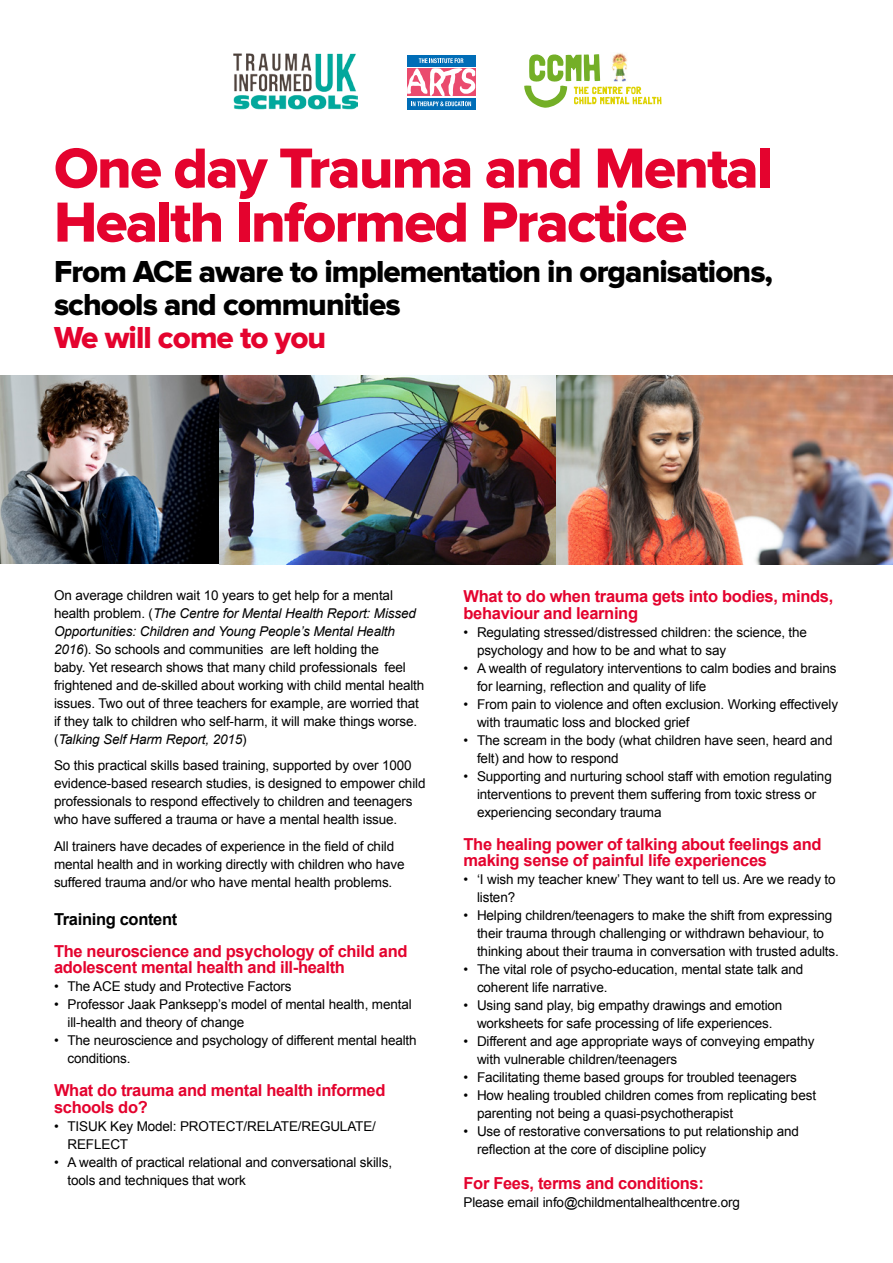
<style>
.page{position:relative;width:893px;height:1263px;background:#fff}
.page>*{position:absolute;margin:0;border:0;box-sizing:border-box;transform-origin:0 0}
.t1{font:58.5px/54px "Proxima Nova Extrabld";letter-spacing:-.03em;color:#e4032e}
.t2{font:31.5px/33px "Proxima Nova Extrabld";letter-spacing:-.03em;color:#000}
.t3{font:31.5px "Proxima Nova Extrabld";letter-spacing:-.03em;color:#e4032e}
.t4{font:700 16.5px/16.5px "Arial";letter-spacing:-.02em;color:#e4032e}
.t5{font:700 16.5px "Arial";letter-spacing:-.02em;color:#000}
.t6{font:13.5px/18px "Arial";letter-spacing:-.01em;color:#000}
.s1{font-style:italic}
</style>
<div class="page">
<img style="left:0;top:375px;width:893px;height:189px">
<img style="left:234px;top:53px;width:124px;height:57px">
<svg style="left:524px;top:54px;width:137px;height:54px"></svg>
<img style="left:610px;top:53px;width:21px;height:28px">
<svg style="left:407px;top:106px;width:68px;height:4px"></svg>
<div style="left:407px;top:55px;width:68px;height:12px;background:#006db7"></div>
<svg style="left:407px;top:58px;width:68px;height:48px"></svg>
<p class="t1" style="left:54px;top:144px;width:720px">One day Trauma and Mental<br>Health Informed Practice</p>
<p class="t2" style="left:54px;top:256px;width:721px">From ACE aware to implementation in organisations, schools and communities</p>
<p class="t3" style="left:54px;top:323px;width:274px">We will come to you</p>
<p class="t6" style="left:54px;top:586px;width:372px">On average children wait 10 years to get help for a mental health problem. (<span class="s1">The Centre for Mental Health Report: Missed Opportunities: Children and Young People’s Mental Health 2016</span>). So schools and communities are left holding the<br>baby. Yet research shows that many child professionals feel frightened and de-skilled about working with child mental health issues. Two out of three teachers for example, are worried that if they talk to children who self-harm, it will make things worse. (<span class="s1">Talking Self Harm Report, 2015</span>)</p>
<p class="t6" style="left:54px;top:757px;width:373px">So this practical skills based training, supported by over 1000 evidence-based research studies, is designed to empower child professionals to respond effectively to children and teenagers who have suffered a trauma or have a mental health issue.</p>
<p class="t6" style="left:54px;top:837px;width:352px">All trainers have decades of experience in the field of child mental health and in working directly with children who have suffered trauma and/or who have mental health problems.</p>
<p class="t5" style="left:54px;top:909px;width:125px">Training content</p>
<p class="t4" style="left:54px;top:943px;width:355px">The neuroscience and psychology of child and adolescent mental health and ill-health</p>
<p class="t6" style="left:54px;top:978px;width:239px">• The ACE study and Protective Factors</p>
<p class="t6" style="left:68px;top:996px;width:346px;text-indent:-14px">• Professor Jaak Panksepp’s model of mental health, mental ill-health and theory of change</p>
<p class="t6" style="left:68px;top:1032px;width:351px;text-indent:-14px">• The neuroscience and psychology of different mental health conditions.</p>
<p class="t4" style="left:54px;top:1083px;width:333px">What do trauma and mental health informed schools do?</p>
<p class="t6" style="left:68px;top:1117px;width:310px;text-indent:-14px">• TISUK Key Model: PROTECT/RELATE/REGULATE/<br>REFLECT</p>
<p class="t6" style="left:68px;top:1153px;width:326px;text-indent:-14px">• A wealth of practical relational and conversational skills, tools and techniques that work</p>
<p class="t4" style="left:463px;top:588px;width:371px">What to do when trauma gets into bodies, minds, behaviour and learning</p>
<p class="t6" style="left:477px;top:623px;width:332px;text-indent:-14px">• Regulating stressed/distressed children: the science, the psychology and how to be and what to say</p>
<p class="t6" style="left:477px;top:659px;width:361px;text-indent:-14px">• A wealth of regulatory interventions to calm bodies and brains for learning, reflection and quality of life</p>
<p class="t6" style="left:477px;top:695px;width:363px;text-indent:-14px">• From pain to violence and often exclusion. Working effectively with traumatic loss and blocked grief</p>
<p class="t6" style="left:477px;top:731px;width:357px;text-indent:-14px">• The scream in the body (what children have seen, heard and felt) and how to respond</p>
<p class="t6" style="left:477px;top:767px;width:356px;text-indent:-14px">• Supporting and nurturing school staff with emotion regulating interventions to prevent them suffering from toxic stress or experiencing secondary trauma</p>
<p class="t4" style="left:463px;top:836px;width:359px">The healing power of talking about feelings and making sense of painful life experiences</p>
<p class="t6" style="left:477px;top:870px;width:360px;text-indent:-14px">• ‘I wish my teacher knew’ They want to tell us. Are we ready to listen?</p>
<p class="t6" style="left:477px;top:906px;width:363px;text-indent:-14px">• Helping children/teenagers to make the shift from expressing their trauma through challenging or withdrawn behaviour, to thinking about their trauma in conversation with trusted adults.</p>
<p class="t6" style="left:477px;top:960px;width:328px;text-indent:-14px">• The vital role of psycho-education, mental state talk and coherent life narrative.</p>
<p class="t6" style="left:463px;top:996px;width:320px;text-align:center">• Using sand play, big empathy drawings and emotion worksheets for safe processing of life experiences.</p>
<p class="t6" style="left:477px;top:1032px;width:339px;text-indent:-14px">• Different and age appropriate ways of conveying empathy with vulnerable children/teenagers</p>
<p class="t6" style="left:463px;top:1068px;width:335px">• Facilitating theme based groups for troubled teenagers</p>
<p class="t6" style="left:477px;top:1086px;width:341px;text-indent:-14px">• How healing troubled children comes from replicating best parenting not being a quasi-psychotherapist</p>
<p class="t6" style="left:477px;top:1122px;width:323px;text-indent:-14px">• Use of restorative conversations to put relationship and reflection at the core of discipline policy</p>
<p class="t4" style="left:463px;top:1175px;width:242px">For Fees, terms and conditions:</p>
<p class="t6" style="left:463px;top:1193px;width:278px">Please email info@childmentalhealthcentre.org</p>
</div>
